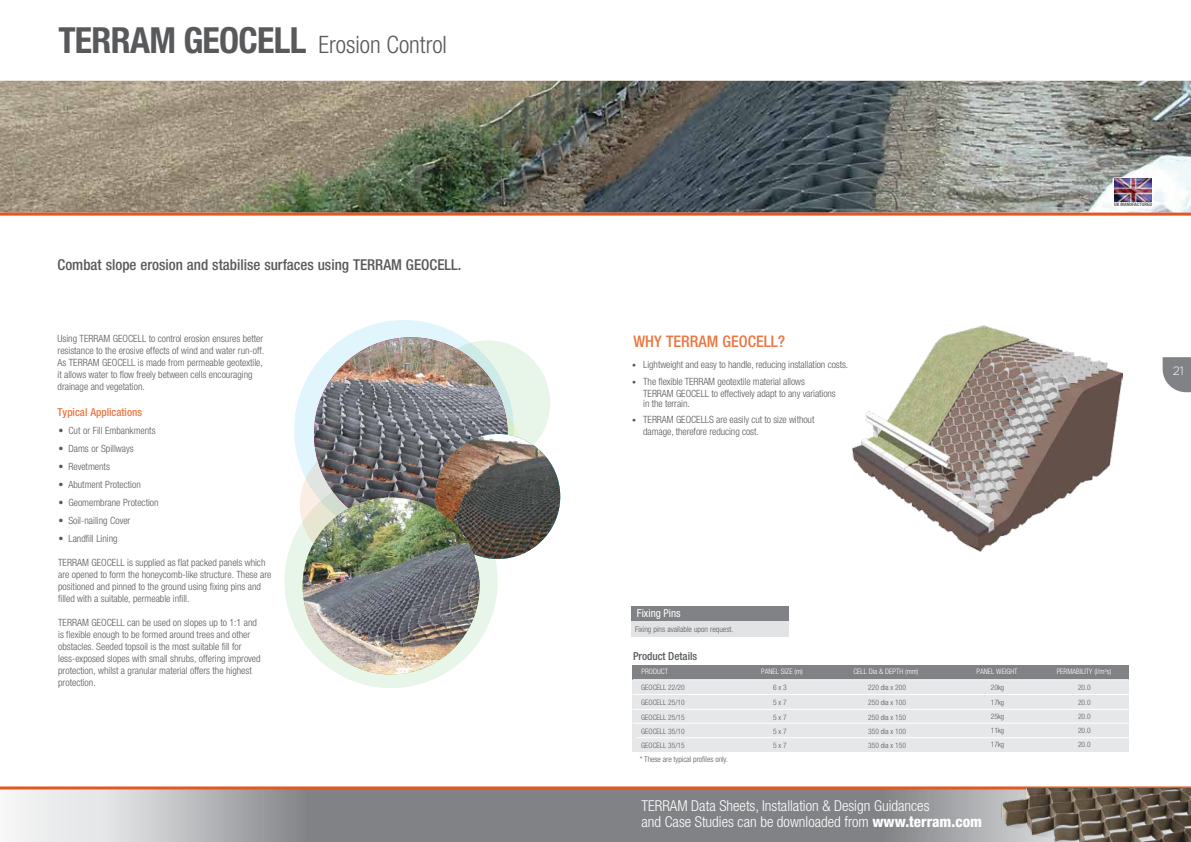
<style>
.page{position:relative;width:1191px;height:842px;background:#fff}
.page>*{position:absolute;margin:0;border:0;box-sizing:border-box;transform-origin:0 0}
.t1{font:300 condensed 24px "Helvetica Neue";color:#58595b}
.t2{font:500 condensed 16px "Helvetica Neue";color:#eb7742}
.t3{font:300 condensed 15px/16.1px "Helvetica Neue";color:#fff}
.t4{font:500 condensed 15px "Helvetica Neue";color:#58595b}
.t5{font:300 12px "Gotham Rounded";color:#fff}
.t6{font:500 condensed 11px "Helvetica Neue";color:#eb7742}
.t7{font:500 condensed 11px "Helvetica Neue";color:#58595b}
.t8{font:condensed 11px "Helvetica Neue";color:#fff}
.t9{font:300 condensed 10px/12px "Helvetica Neue";color:#58595b}
.t10{font:300 condensed 8px "Helvetica Neue";color:#58595b}
.t11{font:300 condensed 7.5px/14px "Helvetica Neue";color:#58595b;text-align:justify}
.t12{font:300 condensed 7.5px "Helvetica Neue";color:#fff}
.t13{font:700 condensed 4.8px "Helvetica Neue";color:#58595b}
.s1{font-weight:700;font-size:36px}
.s2{font-size:8px}
.s3{font-weight:800}
</style>
<div class="page">
<svg style="left:1162px;top:357px;width:29px;height:35px"></svg>
<img style="left:0;top:81px;width:1191px;height:132px">
<hr style="left:0;top:213px;width:1191px;height:3px;background:#e65621">
<div style="left:294px;top:320px;width:220px;height:220px;background:#e1f5fd;border-radius:50%"></div>
<svg style="left:425px;top:340px;width:125px;height:125px;background:#e2f1e6"></svg>
<div style="left:284px;top:474px;width:214px;height:214px;background:#e8f5e9;border-radius:50%"></div>
<svg style="left:300px;top:442px;width:125px;height:125px;background:#e6e5d9"></svg>
<img style="left:314px;top:337px;width:193px;height:194px;border-radius:97px">
<img style="left:435px;top:434px;width:125px;height:125px;border-radius:62px">
<img style="left:303px;top:497px;width:176px;height:177px;border-radius:88px">
<svg style="left:595px;top:789px;width:387px;height:53px;background:#87888a"></svg>
<svg style="left:0;top:789px;width:595px;height:53px;background:#a6a6a8"></svg>
<hr style="left:0;top:786px;width:1191px;height:3px;background:#e65621">
<img style="left:982px;top:788px;width:209px;height:54px">
<div style="left:631px;top:606px;width:157px;height:15px;background:#808285"></div>
<div style="left:631px;top:621px;width:157px;height:16px;background:#e2e3e4"></div>
<img style="left:852px;top:326px;width:271px;height:225px">
<svg style="left:1112px;top:177px;width:41px;height:30px"></svg>
<img style="left:1114px;top:179px;width:37px;height:22px">
<div style="left:633px;top:665px;width:496px;height:14px;background:#808285"></div>
<div style="left:633px;top:680px;width:496px;height:72px;background:#e6e7e8"></div>
<hr style="left:632px;top:694px;width:496px;height:1px;background:#fff">
<hr style="left:632px;top:709px;width:496px;height:1px;background:#fff">
<hr style="left:632px;top:723px;width:496px;height:1px;background:#fff">
<hr style="left:636px;top:737px;width:496px;height:1px;background:#fff">
<h1 class="t1" style="left:58px;top:31px;width:390px"><span class="s1">TERRAM GEOCELL</span> Erosion Control</h1>
<h3 class="t4" style="left:58px;top:255px;width:405px">Combat slope erosion and stabilise surfaces using TERRAM GEOCELL.</h3>
<p class="t9" style="left:58px;top:332px;width:208px">Using TERRAM GEOCELL to control erosion ensures better resistance to the erosive effects of wind and water run-off.<br>As TERRAM GEOCELL is made from permeable geotextile, it allows water to flow freely between cells encouraging drainage and vegetation.</p>
<p class="t6" style="left:58px;top:406px;width:86px">Typical Applications</p>
<p class="t9" style="left:58px;top:424px;width:99px">• Cut or Fill Embankments</p>
<p class="t9" style="left:58px;top:442px;width:77px">• Dams or Spillways</p>
<p class="t9" style="left:58px;top:460px;width:53px">• Revetments</p>
<p class="t9" style="left:58px;top:478px;width:84px">• Abutment Protection</p>
<p class="t9" style="left:58px;top:496px;width:102px">• Geomembrane Protection</p>
<p class="t9" style="left:58px;top:514px;width:74px">• Soil-nailing Cover</p>
<p class="t9" style="left:58px;top:532px;width:61px">• Landfill Lining</p>
<p class="t9" style="left:58px;top:556px;width:215px">TERRAM GEOCELL is supplied as flat packed panels which are opened to form the honeycomb-like structure. These are positioned and pinned to the ground using fixing pins and filled with a suitable, permeable infill.</p>
<p class="t9" style="left:58px;top:616px;width:204px">TERRAM GEOCELL can be used on slopes up to 1:1 and is flexible enough to be formed around trees and other obstacles. Seeded topsoil is the most suitable fill for less-exposed slopes with small shrubs, offering improved protection, whilst a granular material offers the highest protection.</p>
<h2 class="t2" style="left:633px;top:332px;width:153px">WHY TERRAM GEOCELL?</h2>
<p class="t9" style="left:632px;top:359px;width:217px"><span class="s2">•</span> Lightweight and easy to handle, reducing installation costs.</p>
<p class="t9" style="left:643px;top:375px;width:194px;text-indent:-11px"><span class="s2">•</span> The flexible TERRAM geotextile material allows<br>TERRAM GEOCELL to effectively adapt to any variations</p>
<p class="t9" style="left:643px;top:397px;width:48px">in the terrain.</p>
<p class="t9" style="left:643px;top:413px;width:173px;text-indent:-11px"><span class="s2">•</span> TERRAM GEOCELLS are easily cut to size without damage, therefore reducing cost.</p>
<p class="t13" style="left:1114px;top:201px;width:39px">UK MANUFACTURED</p>
<p class="t5" style="left:1172px;top:363px;width:13px">21</p>
<p class="t8" style="left:637px;top:606px;width:45px">Fixing Pins</p>
<p class="t10" style="left:635px;top:624px;width:100px">Fixing pins available upon request.</p>
<p class="t7" style="left:633px;top:650px;width:66px">Product Details</p>
<p class="t12" style="left:641px;top:667px;width:28px">PRODUCT</p>
<p class="t12" style="left:976px;top:667px;width:43px">PANEL WEIGHT</p>
<p class="t12" style="left:1056px;top:667px;width:56px">PERMABILITY (l/m<sup>2</sup>s)</p>
<p class="t11" style="left:990px;top:695px;width:15px">17kg</p>
<p class="t11" style="left:1078px;top:695px;width:14px">20.0</p>
<p class="t11" style="left:990px;top:710px;width:15px">25kg</p>
<p class="t11" style="left:1078px;top:710px;width:14px">20.0</p>
<p class="t11" style="left:990px;top:724px;width:15px">11kg</p>
<p class="t11" style="left:1078px;top:724px;width:14px">20.0</p>
<p class="t11" style="left:990px;top:737px;width:15px">17kg</p>
<p class="t11" style="left:1078px;top:737px;width:14px">20.0</p>
<p class="t12" style="left:761px;top:667px;width:43px">PANEL SIZE (m)</p>
<p class="t11" style="left:773px;top:695px;width:15px;line-height:14.9px">5 x 7<br>5 x 7</p>
<p class="t11" style="left:773px;top:724px;width:15px">5 x 7<br>5 x 7</p>
<p class="t12" style="left:853px;top:667px;width:67px">CELL Dia &amp; DEPTH (mm)</p>
<p class="t11" style="left:868px;top:710px;width:39px">250 dia x 150<br>350 dia x 100<br>350 dia x 150</p>
<p class="t11" style="left:641px;top:680px;width:45px">GEOCELL 22/20</p>
<p class="t11" style="left:773px;top:680px;width:15px">6 x 3</p>
<p class="t11" style="left:868px;top:680px;width:39px">220 dia x 200</p>
<p class="t11" style="left:990px;top:680px;width:15px">20kg</p>
<p class="t11" style="left:1078px;top:680px;width:14px">20.0</p>
<p class="t11" style="left:641px;top:695px;width:45px">GEOCELL 25/10</p>
<p class="t11" style="left:868px;top:695px;width:39px">250 dia x 100</p>
<p class="t11" style="left:641px;top:710px;width:45px">GEOCELL 25/15<br>GEOCELL 35/10<br>GEOCELL 35/15</p>
<p class="t10" style="left:640px;top:755px;width:90px">* These are typical profiles only.</p>
<h3 class="t3" style="left:641px;top:797px;width:342px">TERRAM Data Sheets, Installation &amp; Design Guidances<br>and Case Studies can be downloaded from <span class="s3">www.terram.com</span></h3>
</div>
